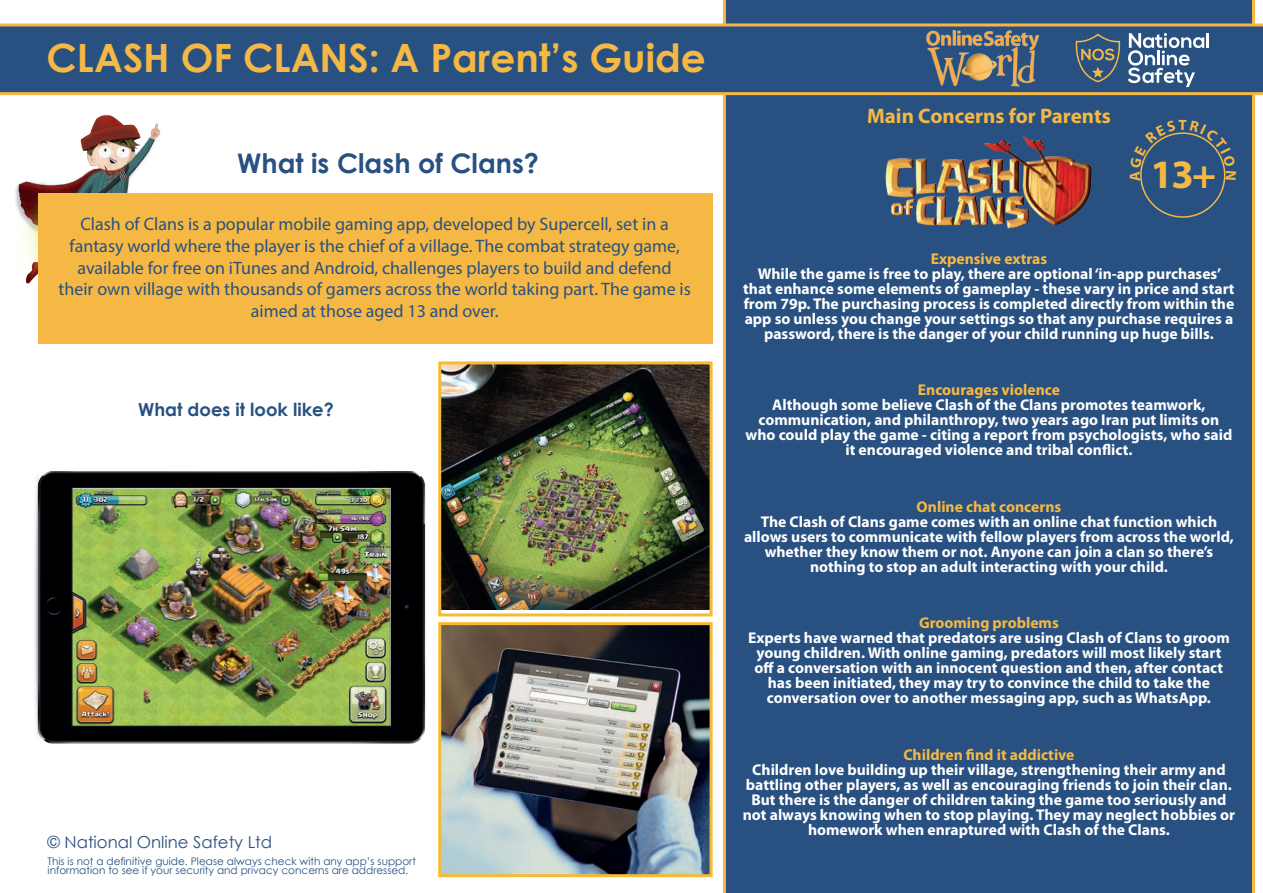
<style>
.page{position:relative;width:1263px;height:893px;background:#fff}
.page>*{position:absolute;margin:0;border:0;box-sizing:border-box;transform-origin:0 0}
.t1{font:700 40.5px "Myriad Pro";color:#f5b844}
.t2{font:700 39px "Century Gothic";color:#f5b844}
.t3{font:700 27px "Century Gothic";color:#285182}
.t4{font:700 21px "Myriad Pro";color:#f5b844}
.t5{font:18px/21.6px "Myriad Pro";color:#285182;text-align:center}
.t6{font:700 18px "Century Gothic";color:#285182}
.t7{font:16.5px "Century Gothic";color:#285182}
.t8{font:700 15.6px/15px "Myriad Pro";color:#fff;text-align:center}
.t9{font:700 15.6px "Myriad Pro";color:#f5b844}
.t10{font:10.5px/9px "Century Gothic";color:#285182}
</style>
<div class="page">
<img style="left:15px;top:115px;width:145px;height:169px">
<div style="left:38px;top:193px;width:674px;height:151px;background:#f5b844"></div>
<div style="left:723px;top:0;width:532px;height:893px;background:#285182"></div>
<svg style="left:0;top:23px;width:1263px;height:72px;background:#3c5b7c"></svg>
<hr style="left:1206px;top:33px;width:3px;height:15px;background:#fff">
<svg style="left:1128px;top:33px;width:76px;height:54px"></svg>
<svg style="left:1075px;top:33px;width:46px;height:58px;background:#4a6277"></svg>
<img style="left:923px;top:29px;width:118px;height:58px">
<img style="left:442px;top:626px;width:266px;height:247px">
<div style="left:438px;top:622px;width:274px;height:255px;border:3px solid #f6bb33"></div>
<img style="left:442px;top:365px;width:266px;height:245px">
<div style="left:438px;top:361px;width:274px;height:255px;border:3px solid #f6bb33"></div>
<img style="left:859px;top:129px;width:265px;height:121px">
<img style="left:34px;top:438px;width:419px;height:335px">
<div style="left:1130px;top:120px;width:106px;height:61px;background:#285182"></div>
<h2 class="t2" style="left:47px;top:28px;width:661px">CLASH OF CLANS: A Parent’s Guide</h2>
<h3 class="t3" style="left:237px;top:143px;width:303px">What is Clash of Clans?</h3>
<p class="t5" style="left:58px;top:213px;width:634px">Clash of Clans is a popular mobile gaming app, developed by Supercell, set in a fantasy world where the player is the chief of a village. The combat strategy game, available for free on iTunes and Android, challenges players to build and defend their own village with thousands of gamers across the world taking part. The game is aimed at those aged 13 and over.</p>
<p class="t6" style="left:138px;top:396px;width:197px">What does it look like?</p>
<p class="t7" style="left:48px;top:830px;width:226px">© National Online Safety Ltd</p>
<p class="t10" style="left:48px;top:856px;width:370px">This is not a definitive guide. Please always check with any app’s support information to see if your security and privacy concerns are addressed.</p>
<h3 class="t4" style="left:867px;top:104px;width:245px">Main Concerns for Parents</h3>
<h1 class="t1" style="left:1150px;top:151px;width:67px">13+</h1>
<p class="t9" style="left:931px;top:250px;width:118px">Expensive extras</p>
<p class="t8" style="left:743px;top:266px;width:493px">While the game is free to play, there are optional ‘in-app purchases’ that enhance some elements of gameplay - these vary in price and start from 79p. The purchasing process is completed directly from within the app so unless you change your settings so that any purchase requires a password, there is the danger of your child running up huge bills.</p>
<p class="t9" style="left:918px;top:381px;width:144px">Encourages violence</p>
<p class="t8" style="left:746px;top:398px;width:488px">Although some believe Clash of the Clans promotes teamwork, communication, and philanthropy, two years ago Iran put limits on who could play the game - citing a report from psychologists, who said it encouraged violence and tribal conflict.</p>
<p class="t9" style="left:917px;top:498px;width:146px">Online chat concerns</p>
<p class="t8" style="left:744px;top:514px;width:491px">The Clash of Clans game comes with an online chat function which allows users to communicate with fellow players from across the world, whether they know them or not. Anyone can join a clan so there’s nothing to stop an adult interacting with your child.</p>
<p class="t9" style="left:919px;top:614px;width:141px">Grooming problems</p>
<p class="t8" style="left:748px;top:631px;width:483px">Experts have warned that predators are using Clash of Clans to groom young children. With online gaming, predators will most likely start off a conversation with an innocent question and then, after contact has been initiated, they may try to convince the child to take the conversation over to another messaging app, such as WhatsApp.</p>
<p class="t9" style="left:903px;top:746px;width:173px">Children find it addictive</p>
<p class="t8" style="left:743px;top:762px;width:494px">Children love building up their village, strengthening their army and battling other players, as well as encouraging friends to join their clan.<br>But there is the danger of children taking the game too seriously and not always knowing when to stop playing. They may neglect hobbies or homework when enraptured with Clash of the Clans.</p>
</div>
